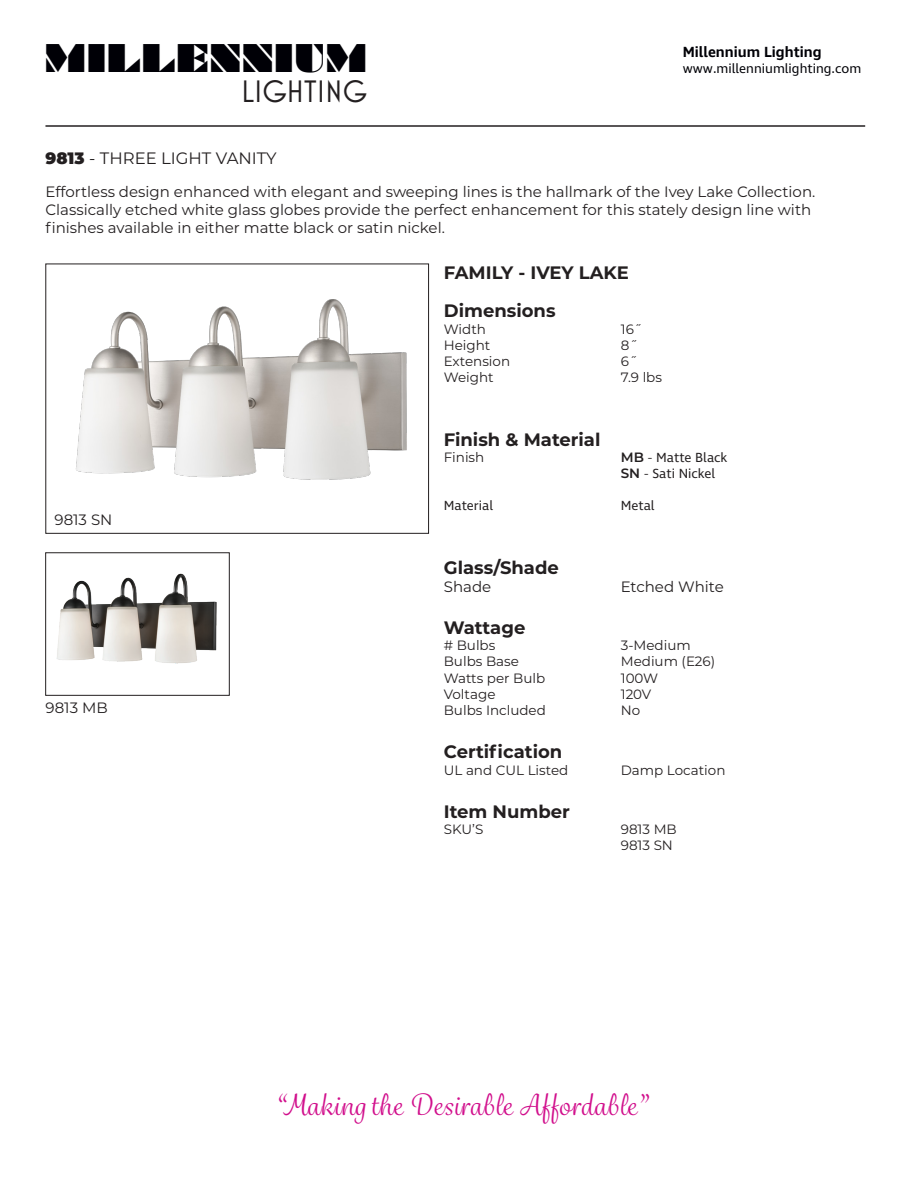
<style>
.page{position:relative;width:918px;height:1188px;background:#fff}
.page>*{position:absolute;margin:0;border:0;box-sizing:border-box;transform-origin:0 0}
.t1{font:36.45px "Braggadocio";color:#000006}
.t2{font:31.5px "Mostra Nuova";color:#231f20}
.t3{font:28.5px "Grafolita Script";letter-spacing:.025em;color:#d10f8c}
.t4{font:700 18px "Montserrat";color:#231f20}
.t5{font:16.5px "Montserrat";color:#231f20}
.t6{font:15px/18px "Montserrat";color:#231f20}
.t7{font:600 15px "Ingra";color:#000006}
.t8{font:13.5px "Montserrat";color:#231f20}
.t9{font:13.5px "Ingra";color:#231f20}
.t10{font:13.5px "Ingra";color:#000006}
.s1{font-weight:900}
.s2{font-family:"Montserrat";font-weight:600}
.s3{font-family:"Montserrat"}
</style>
<div class="page">
<img style="left:75px;top:299px;width:332px;height:181px">
<div style="left:46px;top:264px;width:383px;height:270px;border:1px solid #231f20"></div>
<img style="left:56px;top:573px;width:161px;height:91px">
<div style="left:45px;top:553px;width:185px;height:143px;border:1px solid #231f20"></div>
<hr style="left:45px;top:125px;width:820px;height:2px;background:#231f20">
<p class="t1" style="left:44px;top:36px;width:325px">MILLENNIUM</p>
<p class="t2" style="left:241px;top:73px;width:128px">LIGHTING</p>
<p class="t5" style="left:45px;top:147px;width:233px"><span class="s1">9813</span> - THREE LIGHT VANITY</p>
<p class="t7" style="left:683px;top:42px;width:140px">Millennium Lighting</p>
<p class="t10" style="left:683px;top:60px;width:180px">www.millenniumlighting.com</p>
<p class="t6" style="left:45px;top:182px;width:771px">Effortless design enhanced with elegant and sweeping lines is the hallmark of the Ivey Lake Collection.<br>Classically etched white glass globes provide the perfect enhancement for this stately design line with finishes available in either matte black or satin nickel.</p>
<p class="t4" style="left:444px;top:260px;width:187px">FAMILY - IVEY LAKE</p>
<p class="t4" style="left:444px;top:298px;width:113px">Dimensions</p>
<p class="t8" style="left:444px;top:320px;width:44px">Width</p>
<p class="t8" style="left:621px;top:320px;width:23px">16˝</p>
<p class="t8" style="left:444px;top:336px;width:48px">Height</p>
<p class="t8" style="left:621px;top:336px;width:18px">8˝</p>
<p class="t8" style="left:444px;top:352px;width:68px">Extension</p>
<p class="t8" style="left:621px;top:352px;width:18px">6˝</p>
<p class="t8" style="left:444px;top:368px;width:51px">Weight</p>
<p class="t8" style="left:621px;top:368px;width:43px">7.9 lbs</p>
<p class="t6" style="left:55px;top:510px;width:59px">9813 SN</p>
<p class="t6" style="left:46px;top:698px;width:64px">9813 MB</p>
<p class="t4" style="left:444px;top:426px;width:158px">Finish &amp; Material</p>
<p class="t8" style="left:444px;top:448px;width:42px">Finish</p>
<p class="t9" style="left:621px;top:449px;width:108px"><span class="s2">MB</span> <span class="s3">-</span> Matte Black</p>
<p class="t9" style="left:621px;top:465px;width:96px"><span class="s2">SN</span> <span class="s3">-</span> Sati Nickel</p>
<p class="t9" style="left:444px;top:498px;width:51px">Material</p>
<p class="t9" style="left:621px;top:498px;width:35px">Metal</p>
<p class="t4" style="left:444px;top:555px;width:117px">Glass/Shade</p>
<p class="t6" style="left:444px;top:577px;width:49px">Shade</p>
<p class="t6" style="left:621px;top:577px;width:105px">Etched White</p>
<p class="t4" style="left:444px;top:615px;width:83px">Wattage</p>
<p class="t8" style="left:444px;top:636px;width:53px"># Bulbs</p>
<p class="t8" style="left:621px;top:636px;width:72px">3-Medium</p>
<p class="t8" style="left:444px;top:652px;width:77px">Bulbs Base</p>
<p class="t8" style="left:621px;top:652px;width:96px">Medium (E26)</p>
<p class="t8" style="left:444px;top:668px;width:103px">Watts per Bulb</p>
<p class="t8" style="left:621px;top:668px;width:39px">100W</p>
<p class="t8" style="left:444px;top:685px;width:53px">Voltage</p>
<p class="t8" style="left:621px;top:685px;width:32px">120V</p>
<p class="t8" style="left:444px;top:701px;width:104px">Bulbs Included</p>
<p class="t8" style="left:621px;top:701px;width:21px">No</p>
<p class="t4" style="left:444px;top:739px;width:120px">Certification</p>
<p class="t8" style="left:444px;top:761px;width:126px">UL and CUL Listed</p>
<p class="t8" style="left:621px;top:761px;width:106px">Damp Location</p>
<p class="t4" style="left:444px;top:798px;width:128px">Item Number</p>
<p class="t8" style="left:444px;top:820px;width:41px">SKU’S</p>
<p class="t8" style="left:621px;top:820px;width:57px">9813 MB</p>
<p class="t8" style="left:621px;top:836px;width:54px">9813 SN</p>
<p class="t3" style="left:275px;top:1087px;width:373px">“Making the Desirable Affordable”</p>
</div>
